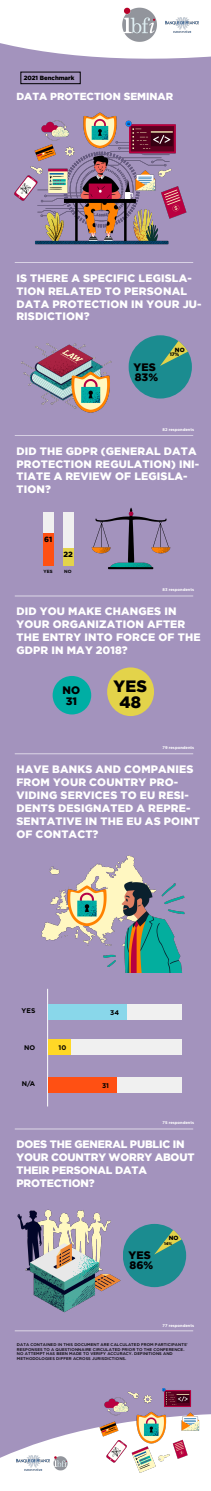
<style>
.page{position:relative;width:211px;height:1491px;background:#fff}
.page>*{position:absolute;margin:0;border:0;box-sizing:border-box;transform-origin:0 0}
.t1{font:900 16.35px/16.5px "Gotham";color:#000;text-align:center}
.t2{font:900 10.8px/11.2px "Gotham";letter-spacing:.015em;color:#000}
.t3{font:900 10.75px/12.9px "Gotham";letter-spacing:.015em;color:#fff}
.t4{font:900 10.75px/12.9px "Gotham";letter-spacing:-.015em;color:#fff}
.t5{font:900 10.25px "Gotham";color:#fff}
.t6{font:900 7.5px "Gotham";color:#000}
.t7{font:700 6.75px "Gotham";color:#000}
.t8{font:900 6px "Gotham";color:#000}
.t9{font:900 5px "Gotham";color:#000}
.t10{font:700 4.5px "Gotham";color:#000}
.t11{font:500 4px/4.5px "Gotham";letter-spacing:.015em;color:#000}
.t12{font:700 4px "Gotham";color:#fff}
.t13{font:900 4px "Gotham";color:#000}
</style>
<div class="page">
<div style="left:0;top:0;width:210px;height:1490px;background:#a393bd"></div>
<img style="left:17px;top:1209px;width:144px;height:104px">
<svg style="left:0;top:0;width:210px;height:59px;background:#f7f5f9"></svg>
<div style="left:21px;top:72px;width:59px;height:12px;border:1px solid #000"></div>
<hr style="left:15px;top:262px;width:178px;height:1px;background:#fff">
<hr style="left:15px;top:435px;width:178px;height:1px;background:#fff">
<hr style="left:15px;top:596px;width:178px;height:1px;background:#fff">
<hr style="left:15px;top:753px;width:178px;height:1px;background:#fff">
<hr style="left:15px;top:1128px;width:178px;height:1px;background:#fff">
<hr style="left:15px;top:1330px;width:178px;height:1px;background:#fff">
<svg style="left:0;top:1440px;width:46px;height:50px;fill:#fff"></svg>
<img style="left:165px;top:18px;width:33px;height:14px">
<img style="left:120px;top:4px;width:39px;height:43px">
<img style="left:16px;top:1455px;width:30px;height:15px">
<img style="left:14px;top:112px;width:173px;height:133px">
<img style="left:21px;top:343px;width:91px;height:70px">
<div style="left:107px;top:667px;width:47px;height:49px;background:#e3d34a;border-radius:50%"></div>
<div style="left:52px;top:676px;width:39px;height:38px;background:#00aea4;border-radius:50%"></div>
<img style="left:91px;top:507px;width:80px;height:63px">
<div style="left:43px;top:512px;width:11px;height:53px;background:#f0f0f0"></div>
<div style="left:43px;top:533px;width:11px;height:32px;background:#ff5013"></div>
<img style="left:41px;top:855px;width:144px;height:117px">
<hr style="left:47px;top:988px;width:1px;height:118px;background:#fff">
<div style="left:48px;top:1076px;width:133px;height:16px;background:#f0f0f0"></div>
<div style="left:48px;top:1076px;width:68px;height:16px;background:#ff5013"></div>
<div style="left:48px;top:1039px;width:133px;height:15px;background:#f0f0f0"></div>
<div style="left:48px;top:1039px;width:23px;height:15px;background:#ffd826"></div>
<div style="left:48px;top:1004px;width:133px;height:16px;background:#f0f0f0"></div>
<div style="left:48px;top:1004px;width:78px;height:16px;background:#89d7ea"></div>
<img style="left:46px;top:1388px;width:164px;height:102px">
<svg style="left:128px;top:335px;width:63px;height:63px"></svg>
<div style="left:63px;top:512px;width:10px;height:53px;background:#f0f0f0"></div>
<div style="left:63px;top:548px;width:10px;height:17px;background:#e3d34a"></div>
<div style="left:123px;top:1223px;width:63px;height:64px;background:#1b8c90;border-radius:32px"></div>
<svg style="left:154px;top:1223px;width:32px;height:31px"></svg>
<p class="t8" style="left:24px;top:74px;width:52px">2021 Benchmark</p>
<p class="t5" style="left:16px;top:90px;width:158px">DATA PROTECTION SEMINAR</p>
<p class="t3" style="left:16px;top:271px;width:186px">IS THERE A SPECIFIC LEGISLA-<br>TION RELATED TO PERSONAL<br>DATA PROTECTION IN YOUR JU-<br>RISDICTION?</p>
<p class="t2" style="left:133px;top:361px;width:24px">YES</p>
<p class="t2" style="left:135px;top:371px;width:25px">83%</p>
<p class="t8" style="left:174px;top:346px;width:11px">NO</p>
<p class="t9" style="left:169px;top:351px;width:11px">17%</p>
<p class="t12" style="left:162px;top:428px;width:33px">82 respondents</p>
<p class="t3" style="left:16px;top:444px;width:184px">DID THE GDPR (GENERAL DATA<br>PROTECTION REGULATION) INI-<br>TIATE A REVIEW OF LEGISLA-<br>TION?</p>
<p class="t6" style="left:44px;top:535px;width:10px">61</p>
<p class="t10" style="left:43px;top:568px;width:11px">YES</p>
<p class="t6" style="left:63px;top:550px;width:11px">22</p>
<p class="t10" style="left:64px;top:568px;width:9px">NO</p>
<p class="t12" style="left:162px;top:587px;width:33px">83 respondents</p>
<p class="t3" style="left:16px;top:604px;width:185px">DID YOU MAKE CHANGES IN<br>YOUR ORGANIZATION AFTER<br>THE ENTRY INTO FORCE OF THE<br>GDPR IN MAY 2018?</p>
<p class="t2" style="left:62px;top:684px;width:19px">NO<br>31</p>
<h1 class="t1" style="left:113px;top:677px;width:35px">YES<br>48</h1>
<p class="t12" style="left:162px;top:745px;width:33px">79 respondents</p>
<p class="t3" style="left:16px;top:762px;width:184px">HAVE BANKS AND COMPANIES<br>FROM YOUR COUNTRY PRO-<br>VIDING SERVICES TO EU RESI-<br>DENTS DESIGNATED A REPRE-<br>SENTATIVE IN THE EU AS POINT<br>OF CONTACT?</p>
<p class="t7" style="left:22px;top:1007px;width:15px">YES</p>
<p class="t7" style="left:24px;top:1043px;width:13px">NO</p>
<p class="t7" style="left:22px;top:1079px;width:15px">N/A</p>
<p class="t7" style="left:58px;top:1043px;width:9px">10</p>
<p class="t7" style="left:110px;top:1008px;width:10px">34</p>
<p class="t7" style="left:102px;top:1081px;width:9px">31</p>
<p class="t12" style="left:162px;top:1120px;width:33px">75 respondents</p>
<p class="t4" style="left:16px;top:1137px;width:179px">DOES THE GENERAL PUBLIC IN<br>YOUR COUNTRY WORRY ABOUT<br>THEIR PERSONAL DATA<br>PROTECTION?</p>
<p class="t2" style="left:128px;top:1249px;width:24px">YES</p>
<p class="t2" style="left:129px;top:1259px;width:25px">86%</p>
<p class="t8" style="left:168px;top:1234px;width:11px">NO</p>
<p class="t13" style="left:164px;top:1240px;width:10px">14%</p>
<p class="t12" style="left:162px;top:1323px;width:33px">77 respondents</p>
<p class="t11" style="left:17px;top:1342px;width:172px">DATA CONTAINED IN THIS DOCUMENT ARE CALCULATED FROM PARTICIPANTS’ RESPONSES TO A QUESTIONNAIRE CIRCULATED PRIOR TO THE CONFERENCE.<br>NO ATTEMPT HAS BEEN MADE TO VERIFY ACCURACY. DEFINITIONS AND METHODOLOGIES DIFFER ACROSS JURISDICTIONS.</p>
</div>
